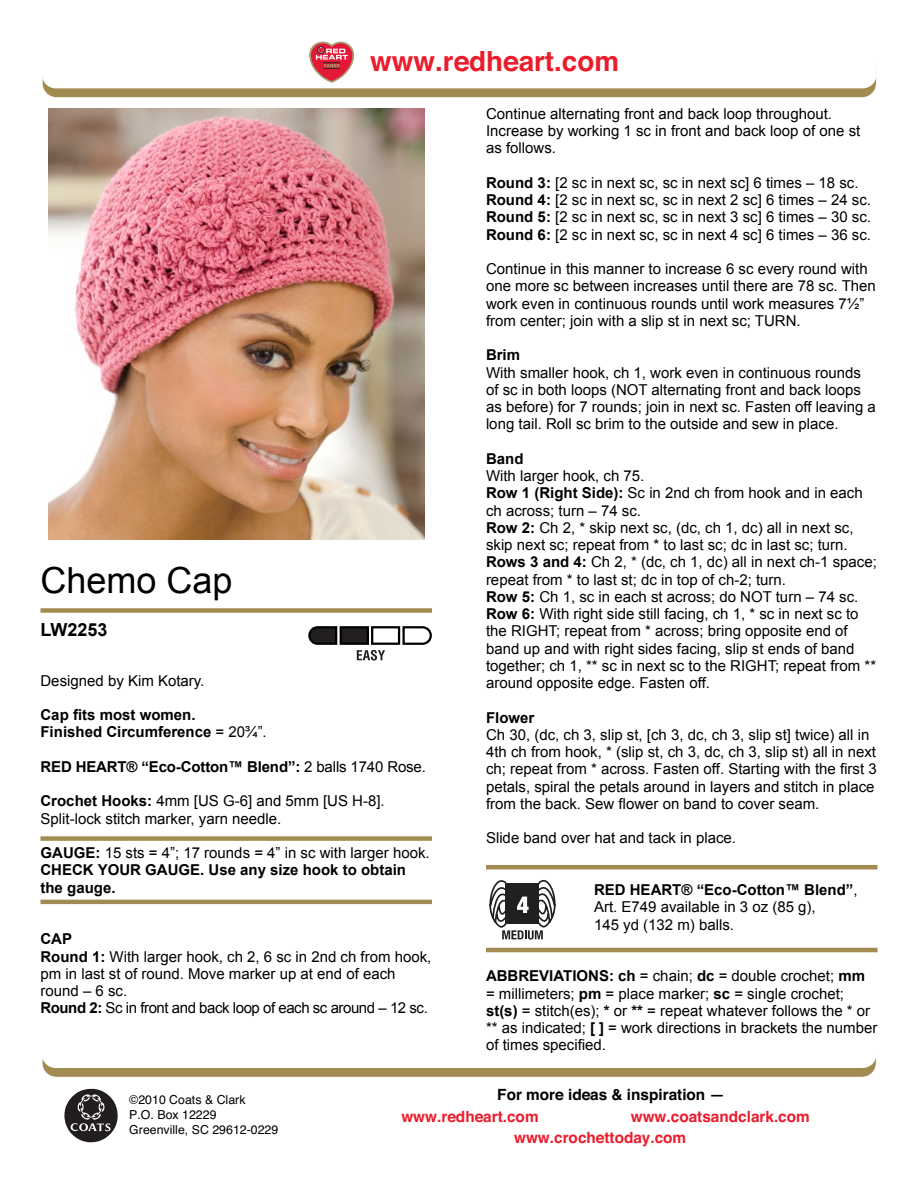
<style>
.page{position:relative;width:918px;height:1188px;background:#fff}
.page>*{position:absolute;margin:0;border:0;box-sizing:border-box;transform-origin:0 0}
.t1{font:36px "Arial";color:#000}
.t2{font:700 27.75px "Helvetica";color:#eb1d2c}
.t3{font:700 18px "Arial";color:#000}
.t4{font:700 15.45px/20.9px "Helvetica";color:#eb1c2c}
.t5{font:700 15.45px "Helvetica";color:#000}
.t6{font:15px/17.2px "Arial";color:#000}
.t7{font:700 15px/17.2px "Arial";color:#000}
.t8{font:12.3px/14.9px "Helvetica";color:#000}
.s1{font-weight:400}
.s2{font-weight:700}
</style>
<div class="page">
<svg style="left:42px;top:42px;width:834px;height:56px"></svg>
<svg style="left:42px;top:1057px;width:834px;height:20px"></svg>
<svg style="left:64px;top:1089px;width:54px;height:53px"></svg>
<img style="left:48px;top:108px;width:376px;height:432px">
<div style="left:40px;top:608px;width:392px;height:5px;background:#a18b50"></div>
<svg style="left:308px;top:626px;width:124px;height:35px"></svg>
<div style="left:40px;top:836px;width:392px;height:5px;background:#a18b50"></div>
<hr style="left:40px;top:900px;width:392px;height:4px;background:#a18b50">
<hr style="left:486px;top:865px;width:392px;height:4px;background:#a18b50">
<hr style="left:486px;top:948px;width:392px;height:4px;background:#a18b50">
<svg style="left:489px;top:880px;width:67px;height:60px"></svg>
<h2 class="t2" style="left:370px;top:36px;width:250px">www.redheart.com</h2>
<h1 class="t1" style="left:40px;top:560px;width:194px">Chemo Cap</h1>
<p class="t3" style="left:40px;top:619px;width:69px">LW2253</p>
<p class="t6" style="left:40px;top:672px;width:165px">Designed by Kim Kotary.</p>
<p class="t7" style="left:40px;top:706px;width:228px">Cap fits most women.<br>Finished Circumference <span class="s1">= 20¾”.</span></p>
<p class="t7" style="left:40px;top:758px;width:387px">RED HEART® “Eco-Cotton™ Blend”: <span class="s1">2 balls 1740 Rose.</span></p>
<p class="t6" style="left:40px;top:792px;width:346px"><span class="s2">Crochet Hooks:</span> 4mm [US G-6] and 5mm [US H-8].<br>Split-lock stitch marker, yarn needle.</p>
<p class="t7" style="left:40px;top:844px;width:391px">GAUGE: <span class="s1">15 sts = 4”; 17 rounds = 4” in sc with larger hook.<br></span>CHECK YOUR GAUGE. Use any size hook to obtain the gauge.</p>
<p class="t6" style="left:40px;top:930px;width:392px"><span class="s2">CAP<br>Round 1:</span> With larger hook, ch 2, 6 sc in 2nd ch from hook, pm in last st of round. Move marker up at end of each round – 6 sc.<br><span class="s2">Round 2:</span> Sc in front and back loop of each sc around – 12 sc.</p>
<p class="t6" style="left:486px;top:105px;width:376px">Continue alternating front and back loop throughout.<br>Increase by working 1 sc in front and back loop of one st as follows.</p>
<p class="t6" style="left:486px;top:174px;width:387px"><span class="s2">Round 3:</span> [2 sc in next sc, sc in next sc] 6 times – 18 sc.<br><span class="s2">Round 4:</span> [2 sc in next sc, sc in next 2 sc] 6 times – 24 sc.<br><span class="s2">Round 5:</span> [2 sc in next sc, sc in next 3 sc] 6 times – 30 sc.<br><span class="s2">Round 6:</span> [2 sc in next sc, sc in next 4 sc] 6 times – 36 sc.</p>
<p class="t6" style="left:486px;top:260px;width:391px">Continue in this manner to increase 6 sc every round with one more sc between increases until there are 78 sc. Then work even in continuous rounds until work measures 7½” from center; join with a slip st in next sc; TURN.</p>
<p class="t7" style="left:486px;top:347px;width:36px">Brim</p>
<p class="t6" style="left:486px;top:364px;width:391px">With smaller hook, ch 1, work even in continuous rounds of sc in both loops (NOT alternating front and back loops as before) for 7 rounds; join in next sc. Fasten off leaving a long tail. Roll sc brim to the outside and sew in place.</p>
<p class="t7" style="left:486px;top:450px;width:39px">Band</p>
<p class="t6" style="left:486px;top:467px;width:392px">With larger hook, ch 75.<br><span class="s2">Row 1 (Right Side):</span> Sc in 2nd ch from hook and in each ch across; turn – 74 sc.<br><span class="s2">Row 2:</span> Ch 2, * skip next sc, (dc, ch 1, dc) all in next sc, skip next sc; repeat from * to last sc; dc in last sc; turn.<br><span class="s2">Rows 3 and 4:</span> Ch 2, * (dc, ch 1, dc) all in next ch-1 space; repeat from * to last st; dc in top of ch-2; turn.<br><span class="s2">Row 5:</span> Ch 1, sc in each st across; do NOT turn – 74 sc.<br><span class="s2">Row 6:</span> With right side still facing, ch 1, * sc in next sc to the RIGHT; repeat from * across; bring opposite end of band up and with right sides facing, slip st ends of band together; ch 1, ** sc in next sc to the RIGHT; repeat from ** around opposite edge. Fasten off.</p>
<p class="t7" style="left:486px;top:709px;width:50px">Flower</p>
<p class="t6" style="left:486px;top:726px;width:392px">Ch 30, (dc, ch 3, slip st, [ch 3, dc, ch 3, slip st] twice) all in 4th ch from hook, * (slip st, ch 3, dc, ch 3, slip st) all in next ch; repeat from * across. Fasten off. Starting with the first 3 petals, spiral the petals around in layers and stitch in place from the back. Sew flower on band to cover seam.</p>
<p class="t6" style="left:486px;top:830px;width:252px">Slide band over hat and tack in place.</p>
<p class="t6" style="left:594px;top:881px;width:265px"><span class="s2">RED HEART® “Eco-Cotton™ Blend”</span>,<br>Art. E749 available in 3 oz (85 g),<br>145 yd (132 m) balls.</p>
<p class="t6" style="left:486px;top:968px;width:393px"><span class="s2">ABBREVIATIONS: ch</span> = chain; <span class="s2">dc</span> = double crochet; <span class="s2">mm </span>= millimeters; <span class="s2">pm</span> = place marker; <span class="s2">sc</span> = single crochet; <span class="s2">st(s)</span> = stitch(es); <span class="s2">*</span> or <span class="s2">**</span> = repeat whatever follows the * or ** as indicated; <span class="s2">[ ]</span> = work directions in brackets the number of times specified.</p>
<p class="t8" style="left:129px;top:1093px;width:151px">©2010 Coats &amp; Clark<br>P.O. Box 12229<br>Greenville, SC 29612-0229</p>
<p class="t5" style="left:497px;top:1082px;width:229px">For more ideas &amp; inspiration —</p>
<p class="t4" style="left:401px;top:1106px;width:139px">www.redheart.com</p>
<p class="t4" style="left:514px;top:1106px;width:297px;text-indent:117px">www.coatsandclark.com www.crochettoday.com</p>
</div>
